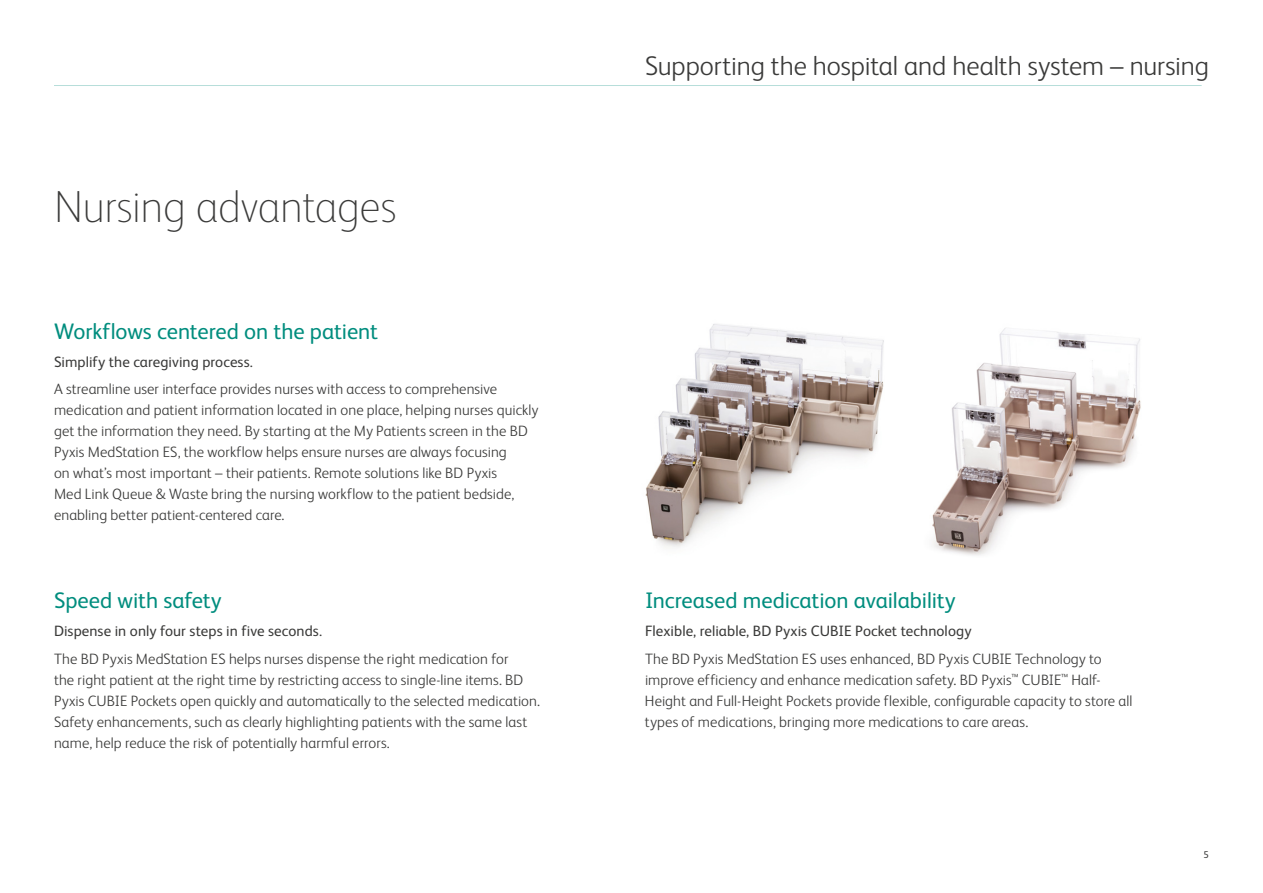
<style>
.page{position:relative;width:1263px;height:893px;background:#fff}
.page>*{position:absolute;margin:0;border:0;box-sizing:border-box;transform-origin:0 0}
.t1{font:100 45px "FS Albert Pro";letter-spacing:-.01em;color:#3a3a39}
.t2{font:300 27px "FS Albert Pro";letter-spacing:-.005em;color:#3a3a39}
.t3{font:22.5px "FS Albert Pro";letter-spacing:-.005em;color:#008d7e}
.t4{font:300 15px/21px "FS Albert Pro";letter-spacing:.005em;color:#3a3a39}
.t5{font:15px "FS Albert Pro";letter-spacing:.005em;color:#3a3a39}
.t6{font:9.75px "FS Albert Pro";color:#3a3a39}
</style>
<div class="page">
<img style="left:932px;top:328px;width:209px;height:227px">
<hr style="left:54px;top:85px;width:1148px;height:1px;background:#b7deda">
<img style="left:645px;top:324px;width:239px;height:223px">
<h1 class="t1" style="left:54px;top:177px;width:344px">Nursing advantages</h1>
<h3 class="t3" style="left:54px;top:315px;width:325px">Workflows centered on the patient</h3>
<p class="t5" style="left:54px;top:351px;width:201px">Simplify the caregiving process.</p>
<p class="t4" style="left:54px;top:378px;width:486px">A streamline user interface provides nurses with access to comprehensive medication and patient information located in one place, helping nurses quickly get the information they need. By starting at the My Patients screen in the BD Pyxis MedStation ES, the workflow helps ensure nurses are always focusing<br>on what’s most important – their patients. Remote solutions like BD Pyxis<br>Med Link Queue &amp; Waste bring the nursing workflow to the patient bedside, enabling better patient-centered care.</p>
<h3 class="t3" style="left:54px;top:584px;width:169px">Speed with safety</h3>
<p class="t5" style="left:54px;top:620px;width:270px">Dispense in only four steps in five seconds.</p>
<p class="t4" style="left:54px;top:647px;width:488px">The BD Pyxis MedStation ES helps nurses dispense the right medication for<br>the right patient at the right time by restricting access to single-line items. BD Pyxis CUBIE Pockets open quickly and automatically to the selected medication.<br>Safety enhancements, such as clearly highlighting patients with the same last name, help reduce the risk of potentially harmful errors.</p>
<h2 class="t2" style="left:645px;top:47px;width:565px">Supporting the hospital and health system – nursing</h2>
<h3 class="t3" style="left:645px;top:584px;width:312px">Increased medication availability</h3>
<p class="t5" style="left:645px;top:620px;width:328px">Flexible, reliable, BD Pyxis CUBIE Pocket technology</p>
<p class="t4" style="left:645px;top:647px;width:489px">The BD Pyxis MedStation ES uses enhanced, BD Pyxis CUBIE Technology to improve efficiency and enhance medication safety. BD Pyxis<sup>™</sup> CUBIE<sup>™</sup> Half-Height and Full-Height Pockets provide flexible, configurable capacity to store all types of medications, bringing more medications to care areas.</p>
<p class="t6" style="left:1203px;top:848px;width:7px">5</p>
</div>
